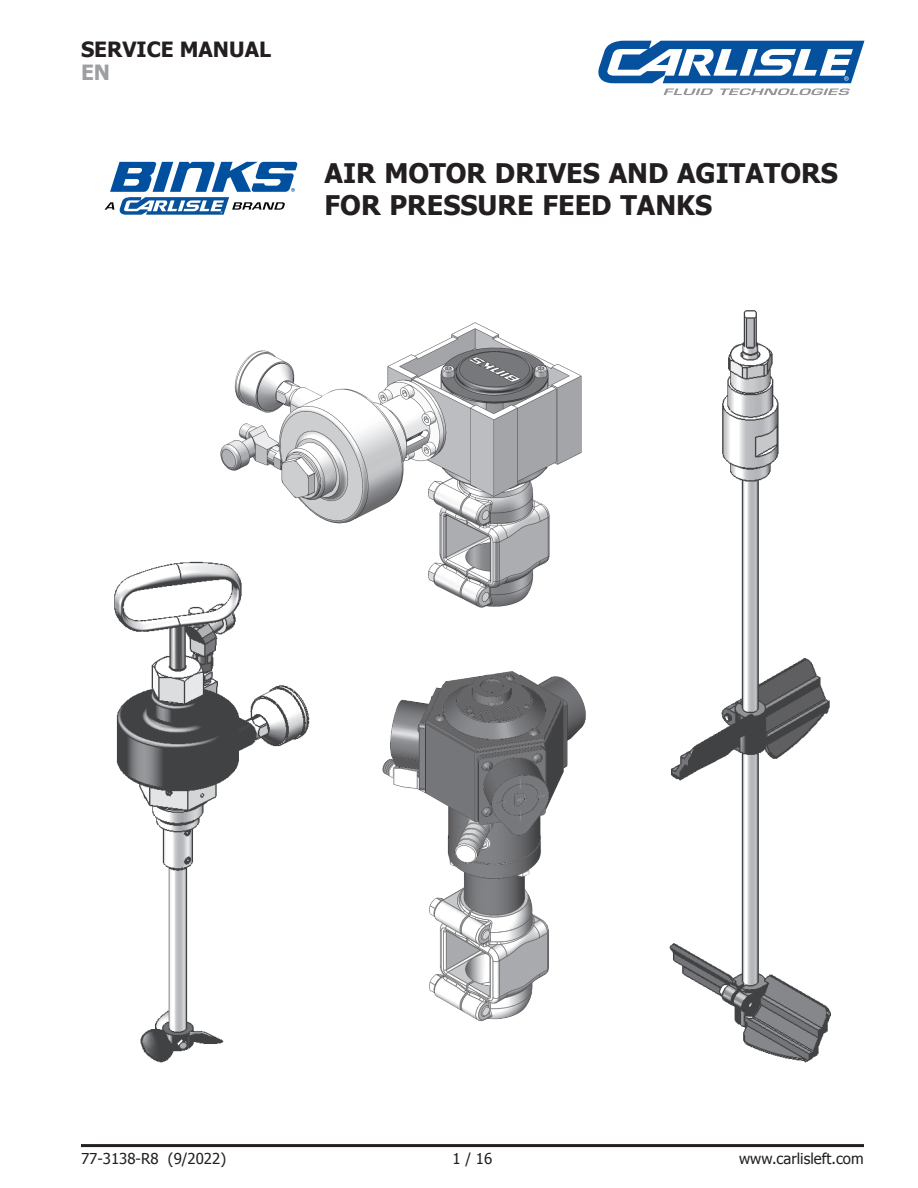
<style>
.page{position:relative;width:918px;height:1188px;background:#fff}
.page>*{position:absolute;margin:0;border:0;box-sizing:border-box;transform-origin:0 0}
.t1{font:700 27px/32.4px "Tahoma";color:#231f20}
.t2{font:700 21px "Tahoma";color:#231f20}
.t3{font:700 21px "Tahoma";color:#9d9fa2}
.t4{font:15px "Tahoma";color:#231f20}
</style>
<div class="page">
<img style="left:669px;top:310px;width:162px;height:753px">
<img style="left:114px;top:561px;width:196px;height:502px">
<img style="left:216px;top:322px;width:366px;height:291px">
<svg style="left:105px;top:162px;width:193px;height:53px"></svg>
<img style="left:382px;top:671px;width:204px;height:351px">
<hr style="left:81px;top:1144px;width:783px;height:3px;background:#231f20">
<svg style="left:598px;top:40px;width:266px;height:55px"></svg>
<p class="t2" style="left:81px;top:36px;width:192px">SERVICE MANUAL</p>
<p class="t3" style="left:81px;top:59px;width:31px">EN</p>
<p class="t1" style="left:325px;top:156px;width:515px">AIR MOTOR DRIVES AND AGITATORS<br>FOR PRESSURE FEED TANKS</p>
<p class="t4" style="left:81px;top:1149px;width:147px">77-3138-R8 (9/2022)</p>
<p class="t4" style="left:453px;top:1149px;width:41px">1 / 16</p>
<p class="t4" style="left:739px;top:1149px;width:126px">www.carlisleft.com</p>
</div>
